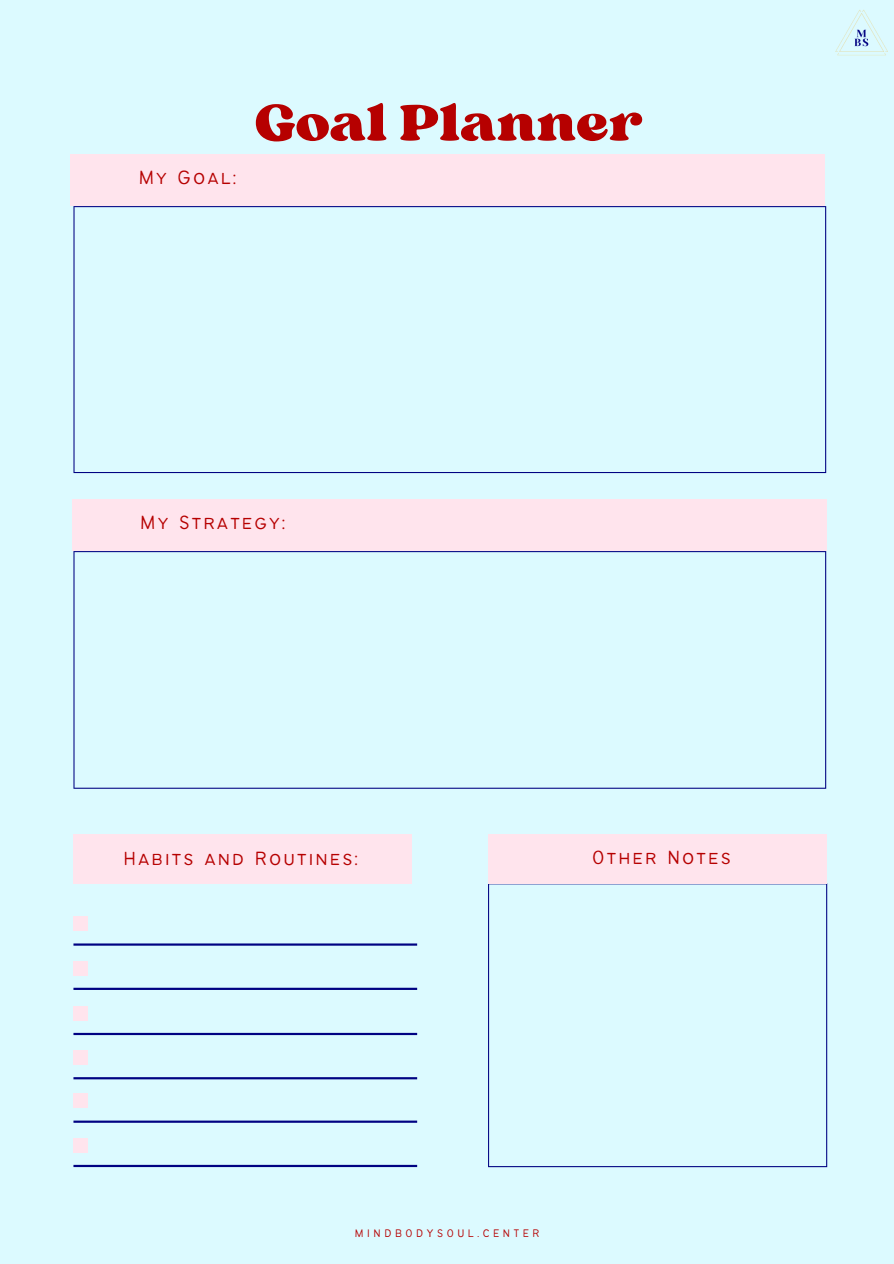
<style>
.page{position:relative;width:894px;height:1264px;background:#fff}
.page>*{position:absolute;margin:0;border:0;box-sizing:border-box;transform-origin:0 0}
.t1{font:54px "Sergio Trendy";color:#b60000}
.t2{font:300 21px "Bantayog";letter-spacing:.1em;color:#b60000}
.t3{font:300 12px "Bantayog";letter-spacing:.3em;color:#b60000}
</style>
<div class="page">
<div style="left:0;top:0;width:893px;height:1263px;background:#dcfaff"></div>
<div style="left:70px;top:154px;width:755px;height:52px;background:#ffe4ed"></div>
<svg style="left:73px;top:206px;width:753px;height:267px"></svg>
<svg style="left:488px;top:883px;width:339px;height:284px"></svg>
<svg style="left:73px;top:551px;width:753px;height:237px"></svg>
<div style="left:72px;top:499px;width:754px;height:51px;background:#ffe4ed"></div>
<div style="left:73px;top:833px;width:338px;height:50px;background:#ffe4ed"></div>
<div style="left:488px;top:833px;width:337px;height:50px;background:#ffe4ed"></div>
<div style="left:73px;top:916px;width:15px;height:15px;background:#ffe4ed"></div>
<svg style="left:73px;top:943px;width:344px;height:2px"></svg>
<div style="left:73px;top:960px;width:15px;height:15px;background:#ffe4ed"></div>
<svg style="left:73px;top:987px;width:344px;height:2px"></svg>
<div style="left:73px;top:1005px;width:15px;height:15px;background:#ffe4ed"></div>
<svg style="left:73px;top:1032px;width:344px;height:3px"></svg>
<div style="left:73px;top:1050px;width:15px;height:14px;background:#ffe4ed"></div>
<svg style="left:73px;top:1077px;width:344px;height:2px"></svg>
<div style="left:73px;top:1093px;width:15px;height:15px;background:#ffe4ed"></div>
<svg style="left:73px;top:1120px;width:344px;height:2px"></svg>
<div style="left:73px;top:1137px;width:15px;height:15px;background:#ffe4ed"></div>
<svg style="left:73px;top:1164px;width:344px;height:2px"></svg>
<img style="left:835px;top:9px;width:53px;height:47px">
<p class="t2" style="left:139px;top:169px;width:99px">My Goal:</p>
<p class="t1" style="left:255px;top:89px;width:389px">Goal Planner</p>
<p class="t2" style="left:140px;top:513px;width:146px">My Strategy:</p>
<p class="t2" style="left:123px;top:850px;width:236px">Habits and Routines:</p>
<p class="t2" style="left:592px;top:848px;width:140px">Other Notes</p>
<p class="t3" style="left:355px;top:1228px;width:186px">MINDBODYSOUL.CENTER</p>
</div>
